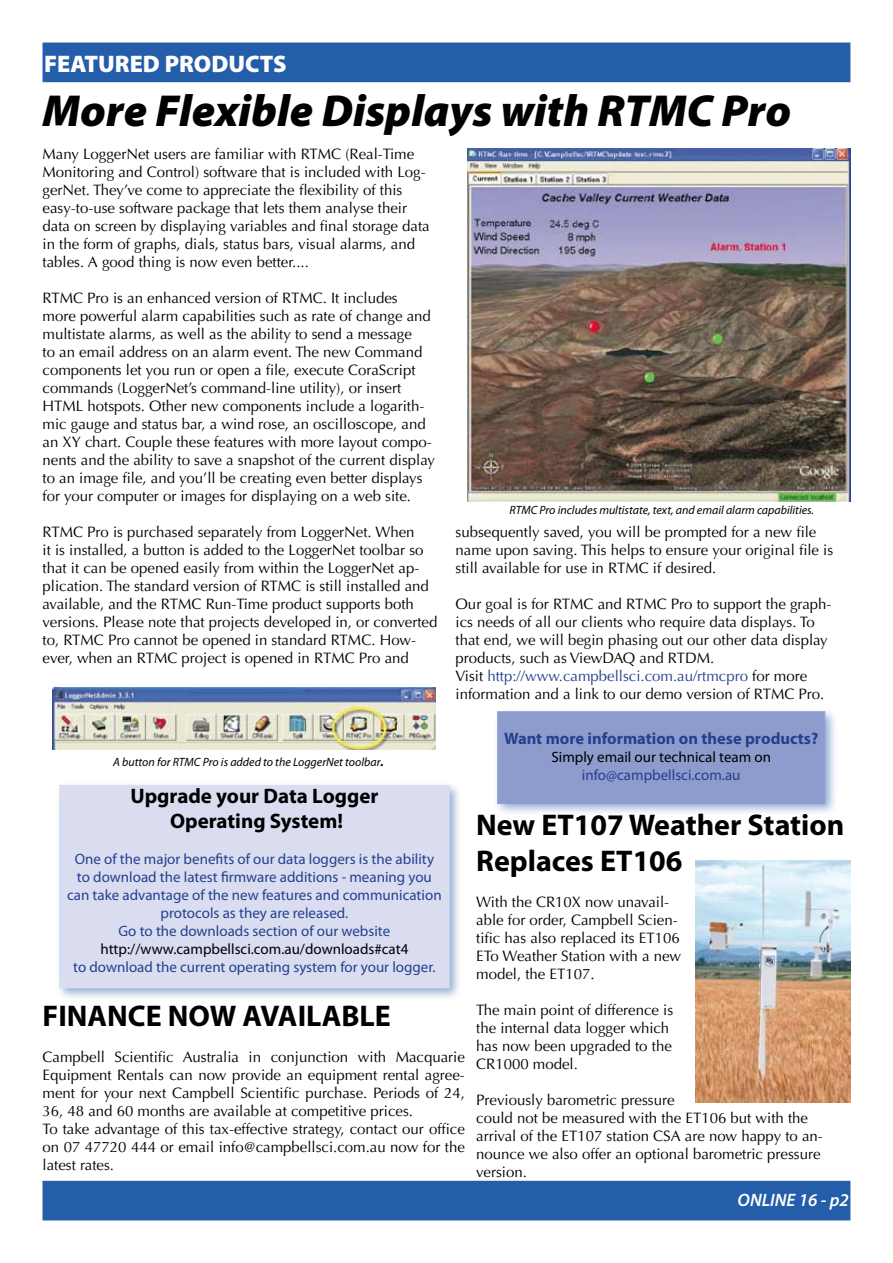
<style>
.page{position:relative;width:893px;height:1263px;background:#fff}
.page>*{position:absolute;margin:0;border:0;box-sizing:border-box;transform-origin:0 0}
.t1{font:italic 900 45px "Myriad Pro";color:#000}
.t2{font:700 30px/36px "Myriad Pro";color:#000}
.t3{font:900 24px "Myriad Pro";color:#fff}
.t4{font:700 21px/25.2px "Myriad Pro";color:#000;text-align:center}
.t5{font:italic 600 18px "Myriad Pro";color:#fff}
.t6{font:700 16.5px "Myriad Pro";color:#24408f}
.t7{font:15px/18px "Optima LT";color:#000}
.t8{font:15px/18px "Myriad Pro";color:#24408f;text-align:center}
.t9{font:15px "Myriad Pro";color:#000}
.t10{font:italic 12px "Myriad Pro";color:#000}
.s1{color:#24408f}
.s2{font-size:18px}
</style>
<div class="page">
<div style="left:43px;top:1181px;width:807px;height:39px;background:#245daa"></div>
<div style="left:43px;top:43px;width:807px;height:38px;background:#245daa"></div>
<div style="left:43px;top:43px;width:807px;height:39px;border:2px solid #285daa"></div>
<img style="left:696px;top:860px;width:154px;height:242px">
<img style="left:468px;top:149px;width:382px;height:353px">
<img style="left:52px;top:687px;width:383px;height:63px">
<div style="left:492px;top:706px;width:347px;height:112px;background:#245daa;opacity:.5"></div>
<div style="left:497px;top:711px;width:328px;height:93px;background:#8d9bcd"></div>
<div style="left:498px;top:712px;width:326px;height:91px;border:1px solid #8d9bcd"></div>
<div style="left:54px;top:780px;width:409px;height:222px;background:#245daa;opacity:.5"></div>
<div style="left:59px;top:785px;width:390px;height:203px;background:#daddf0"></div>
<div style="left:60px;top:786px;width:389px;height:201px;border:1px solid #daddf0"></div>
<h3 class="t3" style="left:44px;top:48px;width:244px">FEATURED PRODUCTS</h3>
<h1 class="t1" style="left:43px;top:81px;width:750px">More Flexible Displays with RTMC Pro</h1>
<p class="t7" style="left:43px;top:145px;width:389px">Many LoggerNet users are familiar with RTMC (Real-Time Monitoring and Control) software that is included with Log&shy;gerNet. They’ve come to appreciate the flexibility of this easy-to-use software package that lets them analyse their data on screen by displaying variables and final storage data in the form of graphs, dials, status bars, visual alarms, and tables. A good thing is now even better....</p>
<p class="t7" style="left:43px;top:289px;width:394px">RTMC Pro is an enhanced version of RTMC. It includes<br>more powerful alarm capabilities such as rate of change and multistate alarms, as well as the ability to send a message<br>to an email address on an alarm event. The new Command components let you run or open a file, execute CoraScript commands (LoggerNet’s command-line utility), or insert HTML hotspots. Other new components include a logarith&shy;mic gauge and status bar, a wind rose, an oscilloscope, and an XY chart. Couple these features with more layout compo&shy;nents and the ability to save a snapshot of the current display to an image file, and you’ll be creating even better displays for your computer or images for displaying on a web site.</p>
<p class="t7" style="left:43px;top:523px;width:396px">RTMC Pro is purchased separately from LoggerNet. When<br>it is installed, a button is added to the LoggerNet toolbar so that it can be opened easily from within the LoggerNet ap&shy;plication. The standard version of RTMC is still installed and available, and the RTMC Run-Time product supports both versions. Please note that projects developed in, or converted to, RTMC Pro cannot be opened in standard RTMC. How&shy;ever, when an RTMC project is opened in RTMC Pro and</p>
<p class="t7" style="left:455px;top:523px;width:379px">subsequently saved, you will be prompted for a new file name upon saving. This helps to ensure your original file is still available for use in RTMC if desired.</p>
<p class="t10" style="left:509px;top:502px;width:306px">RTMC Pro includes multistate, text, and email alarm capabilities.</p>
<p class="t7" style="left:455px;top:595px;width:378px">Our goal is for RTMC and RTMC Pro to support the graph&shy;ics needs of all our clients who require data displays. To that end, we will begin phasing out our other data display products, such as ViewDAQ and RTDM.<br>Visit <span class="s1">http://www.campbellsci.com.au/rtmcpro</span> for more information and a link to our demo version of RTMC Pro.</p>
<p class="t10" style="left:113px;top:755px;width:273px">A button for RTMC Pro is added to the LoggerNet toolbar<span class="s2">.</span></p>
<h3 class="t4" style="left:130px;top:782px;width:250px">Upgrade your Data Logger<br>Operating System!</h3>
<p class="t8" style="left:67px;top:849px;width:376px">One of the major benefits of our data loggers is the ability to download the latest firmware additions - meaning you can take advantage of the new features and communication protocols as they are released.<br>Go to the downloads section of our website</p>
<p class="t9" style="left:100px;top:939px;width:310px">http://www.campbellsci.com.au/downloads#cat4</p>
<p class="t8" style="left:73px;top:957px;width:364px">to download the current operating system for your logger.</p>
<h2 class="t2" style="left:43px;top:997px;width:350px">FINANCE NOW AVAILABLE</h2>
<p class="t7" style="left:43px;top:1048px;width:424px">Campbell Scientific Australia in conjunction with Macquarie Equipment Rentals can now provide an equipment rental agree&shy;ment for your next Campbell Scientific purchase. Periods of 24, 36, 48 and 60 months are available at competitive prices.<br>To take advantage of this tax-effective strategy, contact our office on 07 47720 444 or email info@campbellsci.com.au now for the latest rates.</p>
<p class="t6" style="left:504px;top:728px;width:316px">Want more information on these products?</p>
<p class="t9" style="left:551px;top:748px;width:221px">Simply email our technical team on</p>
<p class="t8" style="left:582px;top:766px;width:160px">info@campbellsci.com.au</p>
<h2 class="t2" style="left:476px;top:806px;width:370px">New ET107 Weather Station<br>Replaces ET106</h2>
<p class="t7" style="left:476px;top:893px;width:206px">With the CR10X now unavail&shy;able for order, Campbell Scien&shy;tific has also replaced its ET106<br>ETo Weather Station with a new model, the ET107.</p>
<p class="t7" style="left:476px;top:1001px;width:198px">The main point of difference is the internal data logger which has now been upgraded to the<br>CR1000 model.</p>
<p class="t7" style="left:476px;top:1091px;width:348px">Previously barometric pressure<br>could not be measured with the ET106 but with the arrival of the ET107 station CSA are now happy to an&shy;nounce we also offer an optional barometric pressure version.</p>
<p class="t5" style="left:738px;top:1189px;width:113px">ONLINE 16 - p2</p>
</div>
